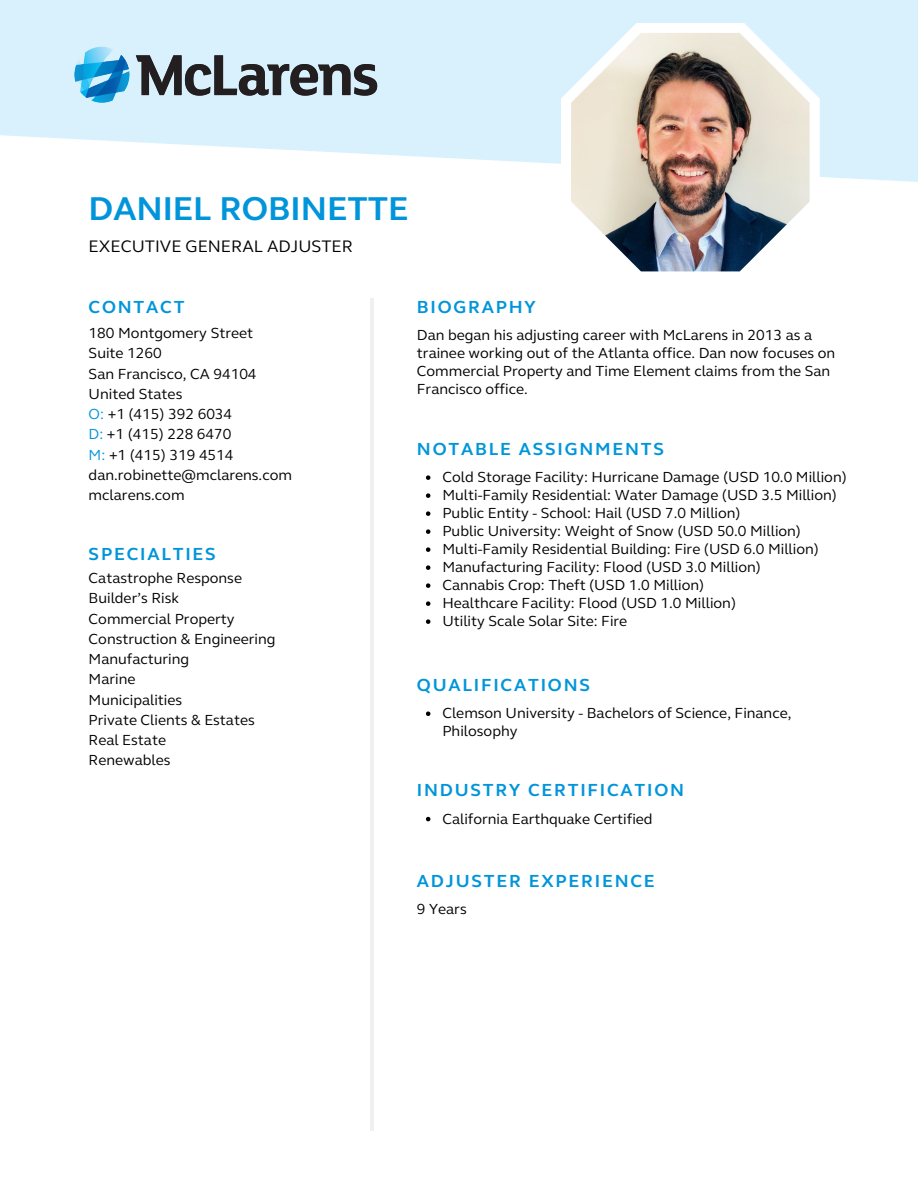
<style>
.page{position:relative;width:918px;height:1188px;background:#fff}
.page>*{position:absolute;margin:0;border:0;box-sizing:border-box;transform-origin:0 0}
.t1{font:700 33.9px "FS Elliot";color:#0095da}
.t2{font:700 18px "FS Elliot";letter-spacing:.1em;color:#0095da}
.t3{font:17.1px "FS Elliot";color:#000}
.t4{font:15px/18px "FS Elliot";color:#000}
.s1{color:#0095da}
</style>
<div class="page">
<hr style="left:370px;top:298px;width:3px;height:832px;background:#eff0f2">
<svg style="left:561px;top:23px;width:259px;height:249px"></svg>
<img style="left:571px;top:33px;width:239px;height:238px">
<svg style="left:426px;top:475px;width:4px;height:5px"></svg>
<svg style="left:426px;top:493px;width:4px;height:5px"></svg>
<svg style="left:426px;top:511px;width:4px;height:5px"></svg>
<svg style="left:426px;top:529px;width:4px;height:5px"></svg>
<svg style="left:426px;top:547px;width:4px;height:5px"></svg>
<svg style="left:426px;top:565px;width:4px;height:5px"></svg>
<svg style="left:426px;top:583px;width:4px;height:5px"></svg>
<svg style="left:426px;top:601px;width:4px;height:5px"></svg>
<svg style="left:426px;top:619px;width:4px;height:5px"></svg>
<svg style="left:426px;top:711px;width:4px;height:5px"></svg>
<svg style="left:426px;top:817px;width:4px;height:4px"></svg>
<img style="left:54px;top:23px;width:344px;height:103px">
<p class="t1" style="left:89px;top:189px;width:322px">DANIEL ROBINETTE</p>
<p class="t3" style="left:89px;top:236px;width:266px">EXECUTIVE GENERAL ADJUSTER</p>
<p class="t2" style="left:89px;top:296px;width:97px">CONTACT</p>
<p class="t4" style="left:89px;top:324px;width:166px">180 Montgomery Street</p>
<p class="t4" style="left:89px;top:345px;width:75px">Suite 1260</p>
<p class="t4" style="left:89px;top:365px;width:169px">San Francisco, CA 94104</p>
<p class="t4" style="left:89px;top:385px;width:95px">United States</p>
<p class="t4" style="left:89px;top:405px;width:145px"><span class="s1">O:</span> +1 (415) 392 6034</p>
<p class="t4" style="left:89px;top:426px;width:144px"><span class="s1">D:</span> +1 (415) 228 6470</p>
<p class="t4" style="left:89px;top:446px;width:146px"><span class="s1">M:</span> +1 (415) 319 4514</p>
<p class="t4" style="left:89px;top:466px;width:205px">dan.robinette@mclarens.com</p>
<p class="t4" style="left:89px;top:486px;width:97px">mclarens.com</p>
<p class="t2" style="left:89px;top:543px;width:129px">SPECIALTIES</p>
<p class="t4" style="left:89px;top:569px;width:155px">Catastrophe Response</p>
<p class="t4" style="left:89px;top:590px;width:92px">Builder’s Risk</p>
<p class="t4" style="left:89px;top:610px;width:147px">Commercial Property</p>
<p class="t4" style="left:89px;top:630px;width:188px">Construction &amp; Engineering</p>
<p class="t4" style="left:89px;top:650px;width:102px">Manufacturing</p>
<p class="t4" style="left:89px;top:671px;width:48px">Marine</p>
<p class="t4" style="left:89px;top:691px;width:95px">Municipalities</p>
<p class="t4" style="left:89px;top:711px;width:168px">Private Clients &amp; Estates</p>
<p class="t4" style="left:89px;top:731px;width:79px">Real Estate</p>
<p class="t4" style="left:89px;top:752px;width:83px">Renewables</p>
<p class="t2" style="left:417px;top:296px;width:120px">BIOGRAPHY</p>
<p class="t4" style="left:417px;top:327px;width:420px">Dan began his adjusting career with McLarens in 2013 as a trainee working out of the Atlanta office. Dan now focuses on Commercial Property and Time Element claims from the San Francisco office.</p>
<p class="t2" style="left:417px;top:438px;width:248px">NOTABLE ASSIGNMENTS</p>
<p class="t4" style="left:442px;top:468px;width:406px">Cold Storage Facility: Hurricane Damage (USD 10.0 Million)</p>
<p class="t4" style="left:442px;top:486px;width:396px">Multi-Family Residential: Water Damage (USD 3.5 Million)</p>
<p class="t4" style="left:442px;top:504px;width:300px">Public Entity - School: Hail (USD 7.0 Million)</p>
<p class="t4" style="left:442px;top:522px;width:360px">Public University: Weight of Snow (USD 50.0 Million)</p>
<p class="t4" style="left:442px;top:540px;width:378px">Multi-Family Residential Building: Fire (USD 6.0 Million)</p>
<p class="t4" style="left:442px;top:558px;width:320px">Manufacturing Facility: Flood (USD 3.0 Million)</p>
<p class="t4" style="left:442px;top:576px;width:263px">Cannabis Crop: Theft (USD 1.0 Million)</p>
<p class="t4" style="left:442px;top:594px;width:295px">Healthcare Facility: Flood (USD 1.0 Million)</p>
<p class="t4" style="left:442px;top:612px;width:186px">Utility Scale Solar Site: Fire</p>
<p class="t2" style="left:417px;top:674px;width:175px">QUALIFICATIONS</p>
<p class="t4" style="left:442px;top:704px;width:351px">Clemson University - Bachelors of Science, Finance,<br>Philosophy</p>
<p class="t2" style="left:417px;top:779px;width:269px">INDUSTRY CERTIFICATION</p>
<p class="t4" style="left:442px;top:810px;width:212px">California Earthquake Certified</p>
<p class="t2" style="left:417px;top:870px;width:239px">ADJUSTER EXPERIENCE</p>
<p class="t4" style="left:417px;top:901px;width:51px">9 Years</p>
</div>
